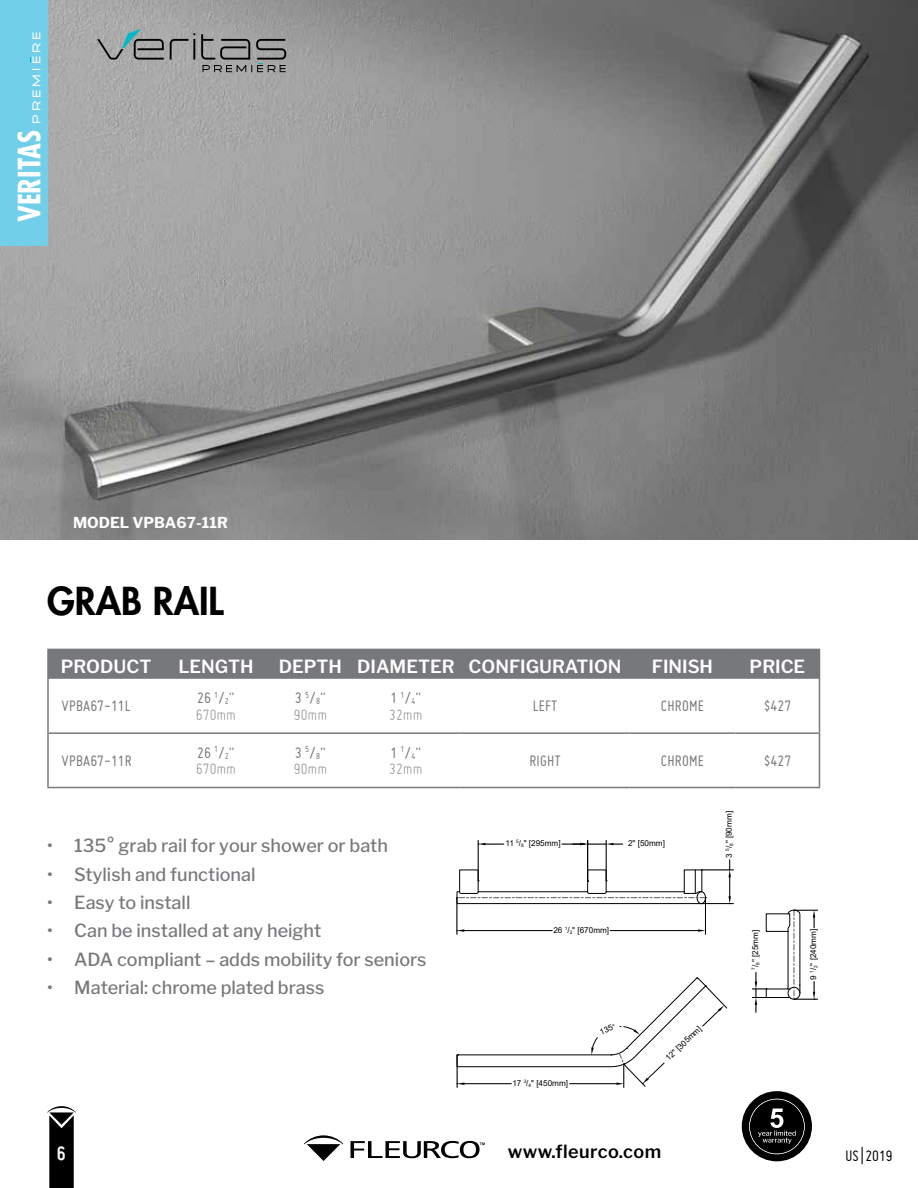
<style>
.page{position:relative;width:918px;height:1188px;background:#fff}
.page>*{position:absolute;margin:0;border:0;box-sizing:border-box;transform-origin:0 0}
.t1{font:800 37.5px "Futura Std";color:#000}
.t2{font:700 21px "Miso";color:#fff}
.t3{font:500 18px "Libre Franklin";color:#77787b}
.t4{font:600 18px "Libre Franklin";color:#fff}
.t5{font:600 18px "Libre Franklin";letter-spacing:.025em;color:#000}
.t6{font:300 16.5px/16.5px "Miso";color:#77787b}
.t7{font:16.5px "Miso";letter-spacing:.015em;color:#77787b}
.t8{font:16.5px "Miso";letter-spacing:-.01em;color:#000}
.t9{font:700 15px "Libre Franklin";color:#fff}
.t10{font:14.4px "Radiometry";letter-spacing:.26em;color:#fff}
.t11{font:8.1px "Arial";color:#000}
.s1{font-family:"Futura Std";font-weight:700;font-stretch:condensed;font-size:30px}
.s2{font-weight:400}
.s3{font-weight:400;font-size:9.6px}
.s4{font-size:7.5px}
</style>
<div class="page">
<img style="left:0;top:0;width:918px;height:540px">
<div style="left:0;top:0;width:47px;height:246px;background:#72cfe9"></div>
<svg style="left:47px;top:1106px;width:29px;height:82px"></svg>
<svg style="left:304px;top:1135px;width:39px;height:26px"></svg>
<svg style="left:351px;top:1141px;width:134px;height:17px"></svg>
<div style="left:742px;top:1091px;width:70px;height:70px;background:#000;border-radius:50%"></div>
<svg style="left:749px;top:1099px;width:56px;height:55px"></svg>
<svg style="left:97px;top:29px;width:189px;height:43px;background:#909293"></svg>
<hr style="left:47px;top:732px;width:115px;height:2px;background:#77787b">
<hr style="left:162px;top:732px;width:108px;height:2px;background:#77787b">
<hr style="left:270px;top:732px;width:81px;height:2px;background:#77787b">
<hr style="left:351px;top:732px;width:110px;height:2px;background:#77787b">
<hr style="left:461px;top:732px;width:168px;height:2px;background:#77787b">
<hr style="left:629px;top:732px;width:106px;height:2px;background:#77787b">
<hr style="left:735px;top:732px;width:85px;height:2px;background:#77787b">
<hr style="left:47px;top:787px;width:115px;height:1px;background:#77787b">
<hr style="left:162px;top:787px;width:108px;height:1px;background:#77787b">
<hr style="left:270px;top:787px;width:81px;height:1px;background:#77787b">
<hr style="left:351px;top:787px;width:110px;height:1px;background:#77787b">
<hr style="left:461px;top:787px;width:168px;height:1px;background:#77787b">
<hr style="left:629px;top:787px;width:106px;height:1px;background:#77787b">
<hr style="left:735px;top:787px;width:85px;height:1px;background:#77787b">
<hr style="left:47px;top:649px;width:115px;height:1px;background:#77787b">
<hr style="left:47px;top:650px;width:2px;height:29px;background:#77787b">
<div style="left:49px;top:649px;width:771px;height:30px;background:#77787b"></div>
<hr style="left:47px;top:679px;width:2px;height:53px;background:#77787b">
<hr style="left:819px;top:679px;width:1px;height:53px;background:#77787b">
<hr style="left:47px;top:734px;width:2px;height:53px;background:#77787b">
<hr style="left:819px;top:734px;width:1px;height:53px;background:#77787b">
<hr style="left:705px;top:898px;width:1px;height:36px;background:#000">
<hr style="left:457px;top:898px;width:1px;height:36px;background:#000">
<hr style="left:610px;top:930px;width:88px;height:1px;background:#000">
<hr style="left:464px;top:930px;width:88px;height:1px;background:#000">
<svg style="left:698px;top:929px;width:7px;height:3px"></svg>
<svg style="left:457px;top:929px;width:7px;height:3px"></svg>
<hr style="left:702px;top:870px;width:31px;height:1px;background:#000">
<hr style="left:701px;top:903px;width:32px;height:1px;background:#000">
<svg style="left:728px;top:860px;width:3px;height:44px"></svg>
<hr style="left:478px;top:840px;width:1px;height:41px;background:#000">
<svg style="left:478px;top:843px;width:26px;height:2px"></svg>
<hr style="left:606px;top:840px;width:1px;height:41px;background:#000">
<hr style="left:587px;top:840px;width:1px;height:41px;background:#000">
<svg style="left:456px;top:869px;width:250px;height:35px"></svg>
<svg style="left:562px;top:843px;width:61px;height:2px"></svg>
<svg style="left:456px;top:977px;width:271px;height:110px"></svg>
<svg style="left:752px;top:909px;width:66px;height:103px"></svg>
<p class="t10" style="left:30px;top:222px;width:193px;rotate:-90deg"><span class="s1">VERITAS</span> PREMIERE</p>
<p class="t9" style="left:73px;top:514px;width:156px">MODEL VPBA67-11R</p>
<h1 class="t1" style="left:47px;top:577px;width:178px">GRAB RAIL</h1>
<p class="t4" style="left:61px;top:655px;width:92px">PRODUCT</p>
<p class="t4" style="left:178px;top:655px;width:77px">LENGTH</p>
<p class="t4" style="left:279px;top:655px;width:344px">DEPTH DIAMETER CONFIGURATION</p>
<p class="t4" style="left:652px;top:655px;width:63px">FINISH</p>
<p class="t4" style="left:750px;top:655px;width:57px">PRICE</p>
<p class="t7" style="left:62px;top:697px;width:71px">VPBA67-11L</p>
<p class="t6" style="left:196px;top:689px;width:42px"><span class="s2">26</span> <sup>1</sup><span class="s2">/</span><span class="s3">2</span><span class="s2">"<br></span>670mm</p>
<p class="t6" style="left:294px;top:689px;width:35px"><span class="s2">3</span> <sup>5</sup><span class="s2">/</span><span class="s3">8</span><span class="s2">"<br></span>90mm</p>
<p class="t6" style="left:389px;top:689px;width:35px"><span class="s2">1</span> <sup>1</sup><span class="s2">/</span><span class="s3">4</span><span class="s2">"<br></span>32mm</p>
<p class="t7" style="left:533px;top:697px;width:26px">LEFT</p>
<p class="t7" style="left:661px;top:697px;width:45px">CHROME</p>
<p class="t7" style="left:764px;top:697px;width:29px">$427</p>
<p class="t7" style="left:62px;top:751px;width:72px">VPBA67-11R</p>
<p class="t6" style="left:196px;top:744px;width:42px"><span class="s2">26</span> <sup>1</sup><span class="s2">/</span><span class="s3">2</span><span class="s2">"<br></span>670mm</p>
<p class="t6" style="left:294px;top:744px;width:35px"><span class="s2">3</span> <sup>5</sup><span class="s2">/</span><span class="s3">8</span><span class="s2">"<br></span>90mm</p>
<p class="t6" style="left:389px;top:744px;width:35px"><span class="s2">1</span> <sup>1</sup><span class="s2">/</span><span class="s3">4</span><span class="s2">"<br></span>32mm</p>
<p class="t7" style="left:529px;top:751px;width:33px">RIGHT</p>
<p class="t7" style="left:661px;top:751px;width:45px">CHROME</p>
<p class="t7" style="left:764px;top:751px;width:29px">$427</p>
<p class="t3" style="left:47px;top:835px;width:342px">• 135° grab rail for your shower or bath</p>
<p class="t3" style="left:47px;top:863px;width:210px">• Stylish and functional</p>
<p class="t3" style="left:47px;top:892px;width:145px">• Easy to install</p>
<p class="t3" style="left:47px;top:920px;width:276px">• Can be installed at any height</p>
<p class="t3" style="left:47px;top:948px;width:381px">• ADA compliant – adds mobility for seniors</p>
<p class="t3" style="left:47px;top:977px;width:279px">• Material: chrome plated brass</p>
<p class="t11" style="left:505px;top:838px;width:57px">11 <sup>5</sup>/<sub>8</sub>" [295mm]</p>
<p class="t11" style="left:628px;top:838px;width:38px">2" [50mm]</p>
<p class="t11" style="left:723px;top:858px;width:48px;rotate:-90deg">3 <sup>5</sup>/<sub>8</sub>" [90mm]</p>
<p class="t11" style="left:553px;top:924px;width:57px">26 <sup>1</sup>/<sub>2</sub>" [670mm]</p>
<p class="t11" style="left:512px;top:1077px;width:57px">17 <sup>3</sup>/<sub>4</sub>" [450mm]</p>
<p class="t11" style="left:598px;top:1027px;width:18px;rotate:-23deg">135<span class="s4">°</span></p>
<p class="t11" style="left:663px;top:1055px;width:47px;rotate:-44deg">12" [305mm]</p>
<p class="t11" style="left:750px;top:970px;width:41px;rotate:-90deg"><sup>7</sup>/<sub>8</sub>" [25mm]</p>
<p class="t11" style="left:808px;top:980px;width:53px;rotate:-90deg">9 <sup>1</sup>/<sub>2</sub>" [240mm]</p>
<p class="t2" style="left:57px;top:1142px;width:10px">6</p>
<p class="t5" style="left:508px;top:1141px;width:155px">www.fleurco.com</p>
<p class="t8" style="left:846px;top:1147px;width:48px">US | 2019</p>
</div>
